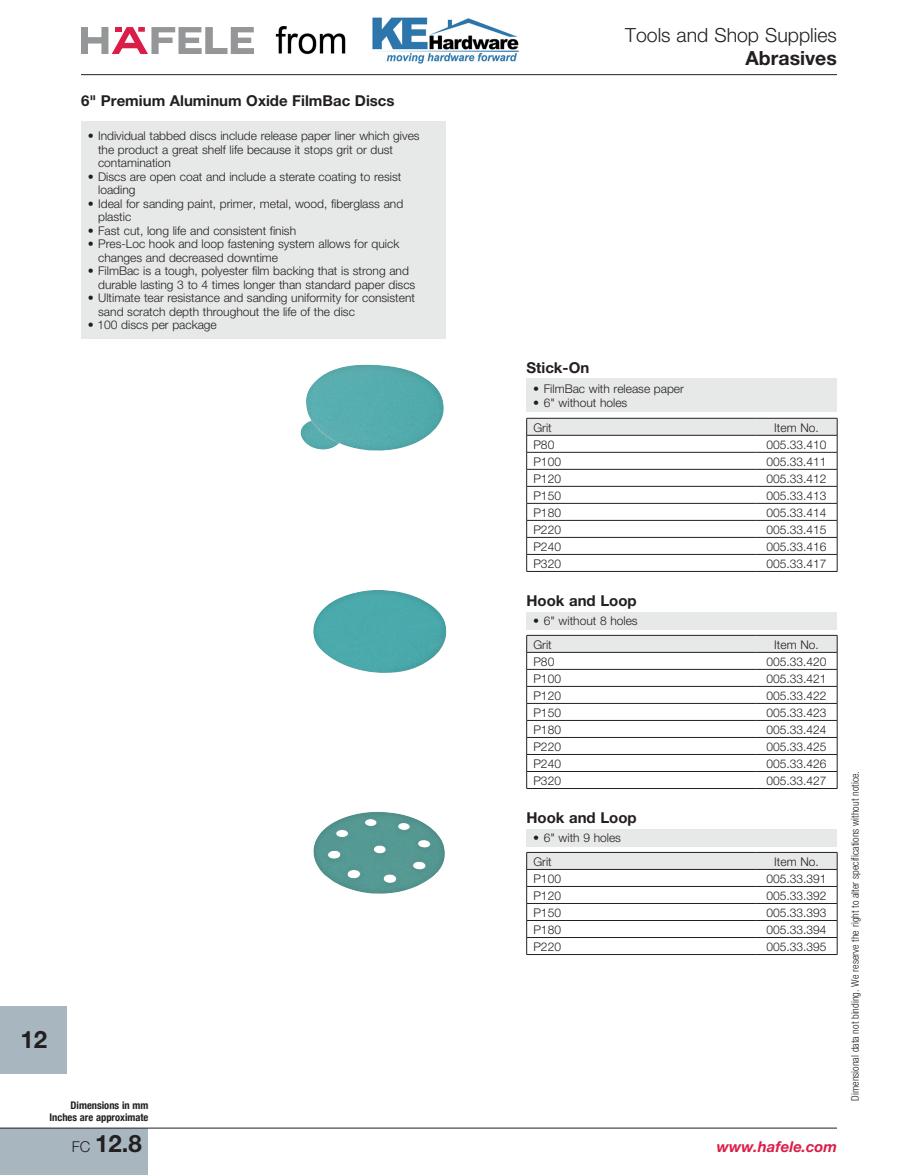
<style>
.page{position:relative;width:918px;height:1175px;background:#fff}
.page>*{position:absolute;margin:0;border:0;box-sizing:border-box;transform-origin:0 0}
.t1{font:700 24px "Helvetica Neue";color:#231f20}
.t2{font:300 19.5px "Helvetica Neue";color:#231f20}
.t3{font:700 19.5px "Helvetica Neue";color:#231f20}
.t4{font:700 15px "Helvetica Neue";color:#231f20}
.t5{font:italic 700 15px "Helvetica Neue";color:#da1e48}
.t6{font:300 12px/13.5px "Helvetica Neue";color:#231f20}
.t7{font:300 condensed 10.5px "Helvetica Neue";color:#231f20}
.t8{font:700 condensed 10.5px/12px "Helvetica Neue";color:#231f20;text-align:right}
.s1{font-weight:300;font-size:15px}
</style>
<div class="page">
<div style="left:0;top:1127px;width:148px;height:47px;background:#a8b7bf"></div>
<svg style="left:81px;top:27px;width:173px;height:27px"></svg>
<hr style="left:81px;top:74px;width:756px;height:1px;background:#231f20">
<hr style="left:0;top:1127px;width:837px;height:1px;background:#231f20">
<div style="left:0;top:1006px;width:68px;height:67px;background:#a8b7bf"></div>
<div style="left:526px;top:379px;width:311px;height:33px;background:#e7e8e8"></div>
<svg style="left:526px;top:418px;width:312px;height:153px"></svg>
<hr style="left:526px;top:571px;width:230px;height:1px;background:#231f20">
<hr style="left:756px;top:571px;width:81px;height:1px;background:#231f20">
<div style="left:526px;top:612px;width:311px;height:17px;background:#e7e8e8"></div>
<svg style="left:526px;top:635px;width:312px;height:153px"></svg>
<hr style="left:526px;top:788px;width:230px;height:1px;background:#231f20">
<hr style="left:756px;top:788px;width:81px;height:1px;background:#231f20">
<div style="left:526px;top:829px;width:311px;height:17px;background:#e7e8e8"></div>
<svg style="left:526px;top:852px;width:312px;height:102px"></svg>
<hr style="left:526px;top:954px;width:230px;height:1px;background:#231f20">
<hr style="left:756px;top:954px;width:81px;height:1px;background:#231f20">
<div style="left:81px;top:122px;width:365px;height:217px;background:#e7e8e8"></div>
<img style="left:300px;top:364px;width:144px;height:87px">
<img style="left:313px;top:590px;width:133px;height:83px">
<img style="left:313px;top:811px;width:132px;height:83px">
<img style="left:275px;top:17px;width:244px;height:46px">
<p class="t4" style="left:81px;top:92px;width:315px">6" Premium Aluminum Oxide FilmBac Discs</p>
<p class="t6" style="left:98px;top:129px;width:323px;text-indent:-10px">• Individual tabbed discs include release paper liner which gives the product a great shelf life because it stops grit or dust contamination</p>
<p class="t6" style="left:98px;top:169px;width:305px;text-indent:-10px">• Discs are open coat and include a sterate coating to resist loading</p>
<p class="t6" style="left:98px;top:196px;width:307px;text-indent:-10px">• Ideal for sanding paint, primer, metal, wood, fiberglass and plastic</p>
<p class="t6" style="left:88px;top:223px;width:210px">• Fast cut, long life and consistent finish</p>
<p class="t6" style="left:98px;top:237px;width:303px;text-indent:-10px">• Pres-Loc hook and loop fastening system allows for quick changes and decreased downtime</p>
<p class="t6" style="left:98px;top:264px;width:319px;text-indent:-10px">• FilmBac is a tough, polyester film backing that is strong and durable lasting 3 to 4 times longer than standard paper discs</p>
<p class="t6" style="left:98px;top:291px;width:318px;text-indent:-10px">• Ultimate tear resistance and sanding uniformity for consistent sand scratch depth throughout the life of the disc</p>
<p class="t6" style="left:88px;top:318px;width:130px">• 100 discs per package</p>
<h1 class="t1" style="left:20px;top:1024px;width:28px">12</h1>
<p class="t8" style="left:50px;top:1098px;width:100px">Dimensions in mm<br>Inches are approximate</p>
<h1 class="t1" style="left:72px;top:1128px;width:71px"><span class="s1">FC</span> 12.8</h1>
<h2 class="t2" style="left:625px;top:24px;width:213px">Tools and Shop Supplies</h2>
<h2 class="t3" style="left:746px;top:46px;width:93px">Abrasives</h2>
<p class="t4" style="left:526px;top:358px;width:64px">Stick-On</p>
<p class="t6" style="left:533px;top:382px;width:152px">• FilmBac with release paper</p>
<p class="t6" style="left:533px;top:390px;width:96px;line-height:24.6px">• 6" without holes<br>Grit</p>
<p class="t6" style="left:774px;top:420px;width:44px">Item No.</p>
<p class="t6" style="left:533px;top:437px;width:22px">P80</p>
<p class="t6" style="left:767px;top:437px;width:62px">005.33.410</p>
<p class="t6" style="left:533px;top:454px;width:29px">P100</p>
<p class="t6" style="left:767px;top:454px;width:62px">005.33.411</p>
<p class="t6" style="left:533px;top:471px;width:29px">P120</p>
<p class="t6" style="left:767px;top:471px;width:62px">005.33.412</p>
<p class="t6" style="left:533px;top:488px;width:29px">P150</p>
<p class="t6" style="left:767px;top:488px;width:62px">005.33.413</p>
<p class="t6" style="left:533px;top:505px;width:29px">P180</p>
<p class="t6" style="left:767px;top:505px;width:62px">005.33.414</p>
<p class="t6" style="left:533px;top:522px;width:29px">P220</p>
<p class="t6" style="left:767px;top:522px;width:62px">005.33.415</p>
<p class="t6" style="left:533px;top:539px;width:29px">P240</p>
<p class="t6" style="left:767px;top:539px;width:62px">005.33.416</p>
<p class="t6" style="left:533px;top:556px;width:29px">P320</p>
<p class="t6" style="left:767px;top:556px;width:62px">005.33.417</p>
<p class="t4" style="left:526px;top:591px;width:112px">Hook and Loop</p>
<p class="t6" style="left:533px;top:609px;width:106px;line-height:23.2px">• 6" without 8 holes<br>Grit</p>
<p class="t6" style="left:774px;top:637px;width:44px">Item No.</p>
<p class="t6" style="left:533px;top:654px;width:22px">P80</p>
<p class="t6" style="left:767px;top:654px;width:62px">005.33. 420</p>
<p class="t6" style="left:533px;top:671px;width:29px">P100</p>
<p class="t6" style="left:767px;top:671px;width:62px">005.33.421</p>
<p class="t6" style="left:533px;top:688px;width:29px">P120</p>
<p class="t6" style="left:767px;top:688px;width:62px">005.33. 422</p>
<p class="t6" style="left:533px;top:705px;width:29px">P150</p>
<p class="t6" style="left:767px;top:705px;width:62px">005. 33. 423</p>
<p class="t6" style="left:533px;top:722px;width:29px">P180</p>
<p class="t6" style="left:767px;top:722px;width:62px">005. 33. 424</p>
<p class="t6" style="left:533px;top:739px;width:29px">P220</p>
<p class="t6" style="left:767px;top:739px;width:62px">005.33. 425</p>
<p class="t6" style="left:533px;top:756px;width:29px">P240</p>
<p class="t6" style="left:767px;top:756px;width:62px">005.33.426</p>
<p class="t6" style="left:533px;top:773px;width:29px">P320</p>
<p class="t6" style="left:767px;top:773px;width:62px">005.33.427</p>
<p class="t4" style="left:526px;top:808px;width:112px">Hook and Loop</p>
<p class="t6" style="left:533px;top:826px;width:89px;line-height:23.2px">• 6" with 9 holes<br>Grit</p>
<p class="t6" style="left:774px;top:854px;width:44px">Item No.</p>
<p class="t6" style="left:533px;top:871px;width:29px">P100</p>
<p class="t6" style="left:767px;top:871px;width:62px">005.33.391</p>
<p class="t6" style="left:533px;top:888px;width:29px">P120</p>
<p class="t6" style="left:767px;top:888px;width:62px">005. 33. 392</p>
<p class="t6" style="left:533px;top:905px;width:29px">P150</p>
<p class="t6" style="left:767px;top:905px;width:62px">005. 33. 393</p>
<p class="t6" style="left:533px;top:922px;width:29px">P180</p>
<p class="t6" style="left:767px;top:922px;width:62px">005. 33. 394</p>
<p class="t6" style="left:533px;top:939px;width:29px">P220</p>
<p class="t6" style="left:767px;top:939px;width:62px">005. 33. 395</p>
<p class="t7" style="left:849px;top:1100px;width:331px;rotate:-90deg">Dimensional data not binding. We reserve the right to alter specifications without notice.</p>
<p class="t5" style="left:717px;top:1137px;width:122px">www.hafele.com</p>
</div>
